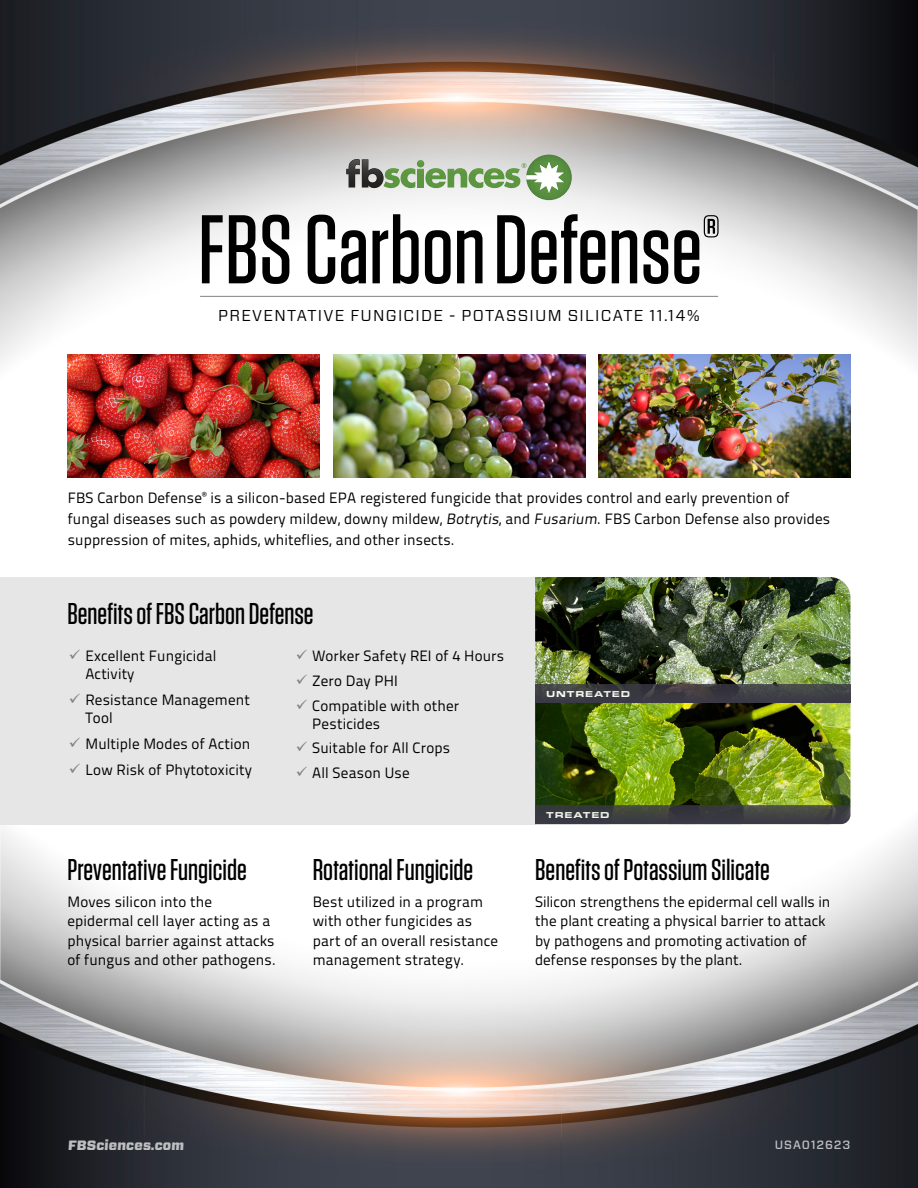
<style>
.page{position:relative;width:918px;height:1188px;background:#fff}
.page>*{position:absolute;margin:0;border:0;box-sizing:border-box;transform-origin:0 0}
.t1{font:500 97.35px "Tungsten";color:#000}
.t2{font:500 30px "Tungsten";color:#000}
.t3{font:15.75px "Vitesse Sans";letter-spacing:.08em;color:#000}
.t4{font:15px/19.5px "Titillium Text 22 L";letter-spacing:.01em;color:#000}
.t5{font:900 13.5px "Vitesse Sans";color:#bcbec0}
.t6{font:500 12px "Vitesse Sans";letter-spacing:.08em;color:#bcbec0}
.t7{font:900 9px "Eurostile Ext";letter-spacing:.09em;color:#fff}
.s1{color:#808285}
</style>
<div class="page">
<img style="left:0;top:0;width:918px;height:343px">
<img style="left:0;top:343px;width:918px;height:845px">
<img style="left:599px;top:354px;width:251px;height:124px">
<img style="left:333px;top:354px;width:252px;height:124px">
<img style="left:68px;top:354px;width:252px;height:124px">
<hr style="left:200px;top:296px;width:518px;height:1px;background:#808285">
<svg style="left:346px;top:155px;width:226px;height:45px"></svg>
<div style="left:0;top:577px;width:535px;height:247px;background:#e6e6e7"></div>
<img style="left:535px;top:577px;width:315px;height:228px">
<svg style="left:535px;top:805px;width:316px;height:19px;background:#3d3f41"></svg>
<svg style="left:535px;top:684px;width:315px;height:19px;background:#3e3d43"></svg>
<h1 class="t1" style="left:198px;top:199px;width:523px">FBS Carbon Defense<sup>®</sup></h1>
<p class="t3" style="left:218px;top:304px;width:483px">PREVENTATIVE FUNGICIDE - POTASSIUM SILICATE 11.14%</p>
<p class="t4" style="left:68px;top:486px;width:764px;line-height:21px">FBS Carbon Defense<sup>®</sup> is a silicon-based EPA registered fungicide that provides control and early prevention of fungal diseases such as powdery mildew, downy mildew, Botrytis, and Fusarium. FBS Carbon Defense also provides suppression of mites, aphids, whiteflies, and other insects.</p>
<h2 class="t2" style="left:67px;top:598px;width:248px">Benefits of FBS Carbon Defense</h2>
<p class="t4" style="left:85px;top:646px;width:132px;line-height:18px;text-indent:-16px"><span class="s1">✓</span> Excellent Fungicidal<br>Activity</p>
<p class="t4" style="left:85px;top:690px;width:166px;line-height:18px;text-indent:-16px"><span class="s1">✓</span> Resistance Management<br>Tool</p>
<p class="t4" style="left:69px;top:733px;width:183px"><span class="s1">✓</span> Multiple Modes of Action</p>
<p class="t4" style="left:69px;top:759px;width:185px"><span class="s1">✓</span> Low Risk of Phytotoxicity</p>
<p class="t4" style="left:296px;top:645px;width:210px"><span class="s1">✓</span> Worker Safety REI of 4 Hours</p>
<p class="t4" style="left:296px;top:670px;width:104px"><span class="s1">✓</span> Zero Day PHI</p>
<p class="t4" style="left:312px;top:696px;width:148px;line-height:18px;text-indent:-16px"><span class="s1">✓</span> Compatible with other<br>Pesticides</p>
<p class="t4" style="left:296px;top:738px;width:156px"><span class="s1">✓</span> Suitable for All Crops</p>
<p class="t4" style="left:296px;top:762px;width:115px"><span class="s1">✓</span> All Season Use</p>
<h2 class="t2" style="left:67px;top:854px;width:181px">Preventative Fungicide</h2>
<p class="t4" style="left:67px;top:891px;width:210px">Moves silicon into the epidermal cell layer acting as a physical barrier against attacks of fungus and other pathogens.</p>
<h2 class="t2" style="left:313px;top:854px;width:162px">Rotational Fungicide</h2>
<p class="t4" style="left:313px;top:891px;width:187px">Best utilized in a program with other fungicides as part of an overall resistance management strategy.</p>
<p class="t7" style="left:546px;top:687px;width:85px">UNTREATED</p>
<p class="t7" style="left:546px;top:808px;width:65px">TREATED</p>
<h2 class="t2" style="left:535px;top:854px;width:236px">Benefits of Potassium Silicate</h2>
<p class="t4" style="left:535px;top:891px;width:297px">Silicon strengthens the epidermal cell walls in the plant creating a physical barrier to attack by pathogens and promoting activation of defense responses by the plant.</p>
<p class="t5" style="left:68px;top:1136px;width:119px">FBSciences.com</p>
<p class="t6" style="left:775px;top:1137px;width:77px">USA012623</p>
</div>
